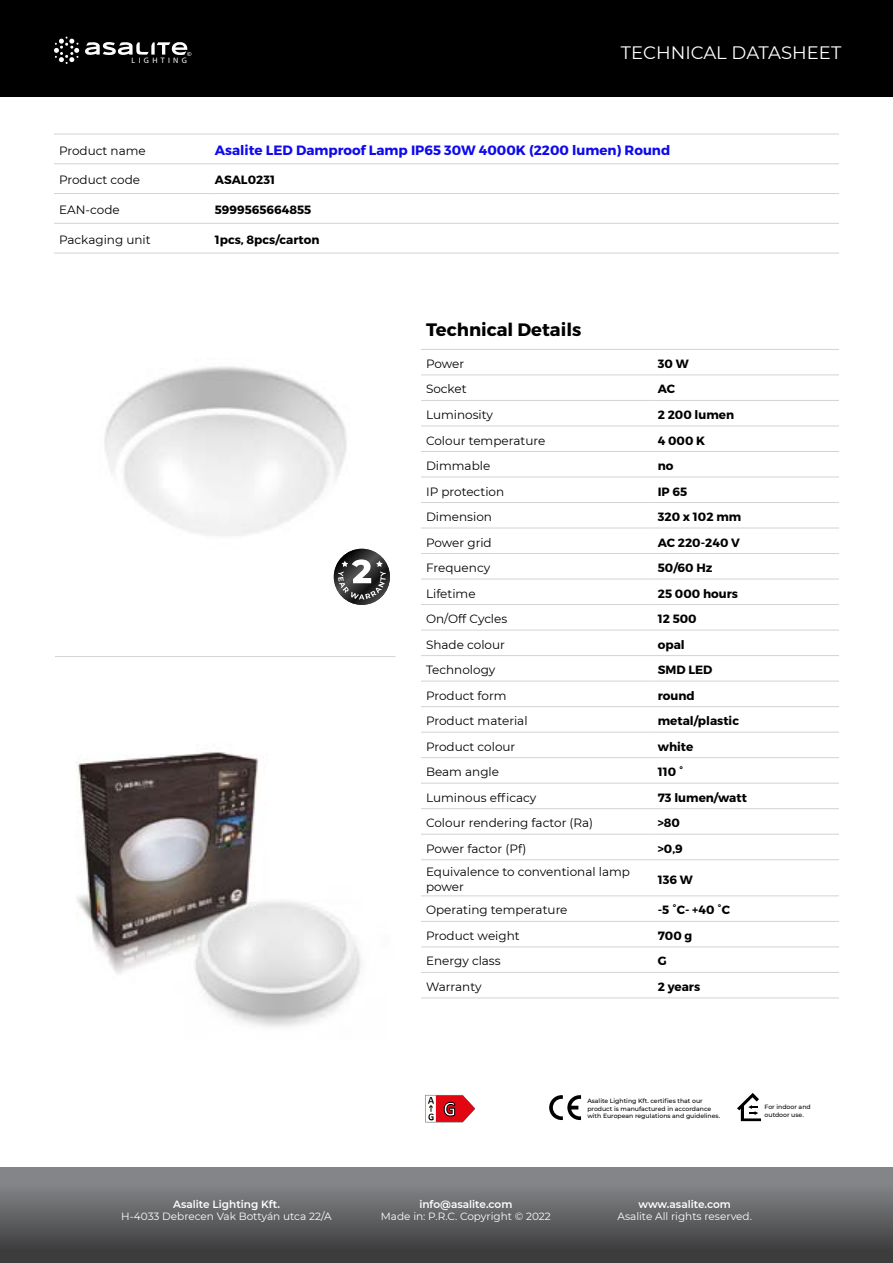
<style>
.page{position:relative;width:893px;height:1263px;background:#fff}
.page>*{position:absolute;margin:0;border:0;box-sizing:border-box;transform-origin:0 0}
.t1{font:18px "Montserrat";color:#fff}
.t2{font:700 18px "Montserrat";color:#000}
.t3{font:700 13.5px "Montserrat";color:#0e0aec}
.t4{font:12px/14.4px "Montserrat";color:#000}
.t5{font:700 12px "Montserrat";color:#000}
.t6{font:10.5px "Montserrat";color:#fff}
.t7{font:600 10.5px "Montserrat";color:#fff}
.t8{font:7.95px "Myriad Pro";color:#fff}
.t9{font:500 6.15px/7.4px "Montserrat";color:#000}
</style>
<div class="page">
<div style="left:0;top:1167px;width:893px;height:96px;background:linear-gradient(to bottom,#8e9194,#363637)"></div>
<div style="left:0;top:0;width:893px;height:96px;background:#000"></div>
<svg style="left:85px;top:42px;width:106px;height:14px"></svg>
<svg style="left:54px;top:37px;width:25px;height:27px"></svg>
<img style="left:104px;top:366px;width:280px;height:214px">
<hr style="left:421px;top:349px;width:232px;height:1px;background:#d1d3d4">
<hr style="left:653px;top:349px;width:186px;height:1px;background:#d1d3d4">
<hr style="left:421px;top:375px;width:232px;height:1px;background:#d1d3d4">
<hr style="left:653px;top:375px;width:186px;height:1px;background:#d1d3d4">
<hr style="left:421px;top:400px;width:232px;height:1px;background:#d1d3d4">
<hr style="left:653px;top:400px;width:186px;height:1px;background:#d1d3d4">
<hr style="left:421px;top:426px;width:232px;height:1px;background:#d1d3d4">
<hr style="left:653px;top:426px;width:186px;height:1px;background:#d1d3d4">
<hr style="left:421px;top:451px;width:232px;height:1px;background:#d1d3d4">
<hr style="left:653px;top:451px;width:186px;height:1px;background:#d1d3d4">
<hr style="left:421px;top:477px;width:232px;height:1px;background:#d1d3d4">
<hr style="left:653px;top:477px;width:186px;height:1px;background:#d1d3d4">
<hr style="left:421px;top:502px;width:232px;height:1px;background:#d1d3d4">
<hr style="left:653px;top:502px;width:186px;height:1px;background:#d1d3d4">
<hr style="left:421px;top:528px;width:232px;height:1px;background:#d1d3d4">
<hr style="left:653px;top:528px;width:186px;height:1px;background:#d1d3d4">
<hr style="left:421px;top:553px;width:232px;height:1px;background:#d1d3d4">
<hr style="left:653px;top:553px;width:186px;height:1px;background:#d1d3d4">
<hr style="left:421px;top:579px;width:232px;height:1px;background:#d1d3d4">
<hr style="left:653px;top:579px;width:186px;height:1px;background:#d1d3d4">
<hr style="left:421px;top:604px;width:232px;height:1px;background:#d1d3d4">
<hr style="left:653px;top:604px;width:186px;height:1px;background:#d1d3d4">
<hr style="left:421px;top:630px;width:232px;height:1px;background:#d1d3d4">
<hr style="left:653px;top:630px;width:186px;height:1px;background:#d1d3d4">
<hr style="left:421px;top:655px;width:232px;height:1px;background:#d1d3d4">
<hr style="left:653px;top:655px;width:186px;height:1px;background:#d1d3d4">
<hr style="left:421px;top:681px;width:232px;height:1px;background:#d1d3d4">
<hr style="left:653px;top:681px;width:186px;height:1px;background:#d1d3d4">
<hr style="left:421px;top:706px;width:232px;height:1px;background:#d1d3d4">
<hr style="left:653px;top:706px;width:186px;height:1px;background:#d1d3d4">
<hr style="left:421px;top:732px;width:232px;height:1px;background:#d1d3d4">
<hr style="left:653px;top:732px;width:186px;height:1px;background:#d1d3d4">
<hr style="left:421px;top:757px;width:232px;height:1px;background:#d1d3d4">
<hr style="left:653px;top:757px;width:186px;height:1px;background:#d1d3d4">
<hr style="left:421px;top:783px;width:232px;height:1px;background:#d1d3d4">
<hr style="left:653px;top:783px;width:186px;height:1px;background:#d1d3d4">
<hr style="left:421px;top:808px;width:232px;height:1px;background:#d1d3d4">
<hr style="left:653px;top:808px;width:186px;height:1px;background:#d1d3d4">
<hr style="left:421px;top:834px;width:232px;height:1px;background:#d1d3d4">
<hr style="left:653px;top:834px;width:186px;height:1px;background:#d1d3d4">
<hr style="left:421px;top:859px;width:232px;height:1px;background:#d1d3d4">
<hr style="left:653px;top:859px;width:186px;height:1px;background:#d1d3d4">
<hr style="left:421px;top:896px;width:232px;height:1px;background:#d1d3d4">
<hr style="left:653px;top:896px;width:186px;height:1px;background:#d1d3d4">
<hr style="left:421px;top:921px;width:232px;height:1px;background:#d1d3d4">
<hr style="left:653px;top:921px;width:186px;height:1px;background:#d1d3d4">
<hr style="left:421px;top:947px;width:232px;height:1px;background:#d1d3d4">
<hr style="left:653px;top:947px;width:186px;height:1px;background:#d1d3d4">
<hr style="left:421px;top:972px;width:232px;height:1px;background:#d1d3d4">
<hr style="left:653px;top:972px;width:186px;height:1px;background:#d1d3d4">
<hr style="left:421px;top:998px;width:232px;height:1px;background:#d1d3d4">
<hr style="left:653px;top:998px;width:186px;height:1px;background:#d1d3d4">
<hr style="left:54px;top:134px;width:156px;height:1px;background:#d1d3d4">
<hr style="left:210px;top:134px;width:629px;height:1px;background:#d1d3d4">
<hr style="left:54px;top:164px;width:156px;height:1px;background:#d1d3d4">
<hr style="left:210px;top:164px;width:629px;height:1px;background:#d1d3d4">
<hr style="left:54px;top:193px;width:156px;height:1px;background:#d1d3d4">
<hr style="left:210px;top:193px;width:629px;height:1px;background:#d1d3d4">
<hr style="left:54px;top:223px;width:156px;height:1px;background:#d1d3d4">
<hr style="left:210px;top:223px;width:629px;height:1px;background:#d1d3d4">
<hr style="left:54px;top:253px;width:156px;height:1px;background:#d1d3d4">
<hr style="left:210px;top:253px;width:629px;height:1px;background:#d1d3d4">
<img style="left:76px;top:752px;width:286px;height:275px">
<svg style="left:425px;top:1095px;width:50px;height:27px"></svg>
<svg style="left:334px;top:549px;width:56px;height:56px"></svg>
<svg style="left:338px;top:559px;width:48px;height:40px"></svg>
<hr style="left:55px;top:656px;width:340px;height:1px;background:#d1d3d4">
<svg style="left:549px;top:1095px;width:32px;height:25px"></svg>
<svg style="left:737px;top:1093px;width:24px;height:28px"></svg>
<p class="t8" style="left:132px;top:56px;width:57px">L I G H T I N G</p>
<h1 class="t1" style="left:621px;top:41px;width:124px">Tech nical data</h1>
<h1 class="t1" style="left:781px;top:41px;width:59px">sh eet</h1>
<p class="t4" style="left:59px;top:143px;width:88px">Product name</p>
<p class="t3" style="left:215px;top:142px;width:457px">Asalite LED Damproof Lamp IP65 30W 4000K (2200 lumen) Round</p>
<p class="t4" style="left:59px;top:173px;width:83px">Product code</p>
<p class="t5" style="left:215px;top:173px;width:62px">ASAL0231</p>
<p class="t4" style="left:59px;top:202px;width:62px">EAN -code</p>
<p class="t5" style="left:215px;top:203px;width:98px">5999565664855</p>
<p class="t4" style="left:59px;top:232px;width:93px">Packaging unit</p>
<p class="t5" style="left:215px;top:232px;width:106px">1pcs, 8pcs/carton</p>
<p class="t7" style="left:173px;top:1196px;width:108px">Asalite Lighting Kft.</p>
<p class="t6" style="left:121px;top:1209px;width:212px">H-4033 Debrecen Vak Bottyán utca 22/A</p>
<h1 class="t2" style="left:426px;top:318px;width:157px">Technical Details</h1>
<p class="t4" style="left:426px;top:356px;width:40px">Power</p>
<p class="t5" style="left:658px;top:356px;width:32px">30 W</p>
<p class="t4" style="left:426px;top:382px;width:42px">Socket</p>
<p class="t5" style="left:658px;top:382px;width:19px">AC</p>
<p class="t4" style="left:426px;top:407px;width:69px">Luminosity</p>
<p class="t5" style="left:658px;top:407px;width:78px">2 200 lumen</p>
<p class="t4" style="left:426px;top:433px;width:121px">Colour temperature</p>
<p class="t5" style="left:658px;top:433px;width:49px">4 000 K</p>
<p class="t4" style="left:426px;top:458px;width:66px">Dimmable</p>
<p class="t5" style="left:658px;top:458px;width:17px">no</p>
<p class="t4" style="left:426px;top:484px;width:80px">I P protection</p>
<p class="t5" style="left:658px;top:484px;width:31px">IP 65</p>
<p class="t4" style="left:426px;top:509px;width:68px">Dimension</p>
<p class="t5" style="left:658px;top:509px;width:85px">320 x 102 mm</p>
<p class="t4" style="left:426px;top:535px;width:67px">Power grid</p>
<p class="t5" style="left:658px;top:535px;width:84px">AC 220-240 V</p>
<p class="t4" style="left:426px;top:560px;width:66px">Frequency</p>
<p class="t5" style="left:658px;top:560px;width:56px">50/60 Hz</p>
<p class="t4" style="left:426px;top:586px;width:51px">Lifetime</p>
<p class="t5" style="left:658px;top:586px;width:82px">25 000 hours</p>
<p class="t4" style="left:426px;top:611px;width:83px">On/Off Cycles</p>
<p class="t5" style="left:658px;top:611px;width:40px">12 500</p>
<p class="t4" style="left:426px;top:637px;width:80px">Shade colour</p>
<p class="t5" style="left:658px;top:637px;width:28px">opal</p>
<p class="t4" style="left:426px;top:662px;width:71px">Technology</p>
<p class="t5" style="left:658px;top:662px;width:56px">SMD LED</p>
<p class="t4" style="left:426px;top:688px;width:82px">Product form</p>
<p class="t5" style="left:658px;top:688px;width:39px">round</p>
<p class="t4" style="left:426px;top:713px;width:103px">Product material</p>
<p class="t5" style="left:658px;top:713px;width:83px">metal/plastic</p>
<p class="t4" style="left:426px;top:739px;width:91px">Product colour</p>
<p class="t5" style="left:658px;top:739px;width:37px">white</p>
<p class="t4" style="left:426px;top:764px;width:75px">Beam angle</p>
<p class="t5" style="left:658px;top:764px;width:27px">110 °</p>
<p class="t4" style="left:426px;top:790px;width:112px">Luminous efficacy</p>
<p class="t5" style="left:658px;top:790px;width:91px">73 lumen/watt</p>
<p class="t4" style="left:426px;top:815px;width:169px">Colour rendering factor (Ra)</p>
<p class="t5" style="left:658px;top:815px;width:24px">&gt;80</p>
<p class="t4" style="left:426px;top:841px;width:102px">Power factor (Pf)</p>
<p class="t5" style="left:658px;top:841px;width:27px">&gt;0,9</p>
<p class="t4" style="left:426px;top:864px;width:205px">Equivalence to conventional lamp power</p>
<p class="t5" style="left:658px;top:872px;width:36px">136 W</p>
<p class="t4" style="left:426px;top:902px;width:143px">Operating temperature</p>
<p class="t5" style="left:658px;top:903px;width:74px">-5 °C- +40 °C</p>
<p class="t4" style="left:426px;top:928px;width:95px">Product weight</p>
<p class="t5" style="left:658px;top:928px;width:36px">700 g</p>
<p class="t4" style="left:426px;top:953px;width:76px">Energy class</p>
<p class="t5" style="left:658px;top:954px;width:10px">G</p>
<p class="t4" style="left:426px;top:979px;width:57px">Warranty</p>
<p class="t5" style="left:658px;top:979px;width:44px">2 years</p>
<p class="t7" style="left:419px;top:1196px;width:94px">info@asalite.com</p>
<p class="t6" style="left:381px;top:1209px;width:171px">Made in: P.R.C. Copyright © 2022</p>
<p class="t9" style="left:587px;top:1097px;width:134px">Asalite Lighting Kft. certifies that our product is manufactured in accordance with European regulations and guidelines.</p>
<p class="t9" style="left:765px;top:1103px;width:48px">For indoor and outdoor use.</p>
<p class="t7" style="left:638px;top:1196px;width:94px">www.asalite.com</p>
<p class="t6" style="left:617px;top:1209px;width:136px">Asalite All rights reserved.</p>
</div>
